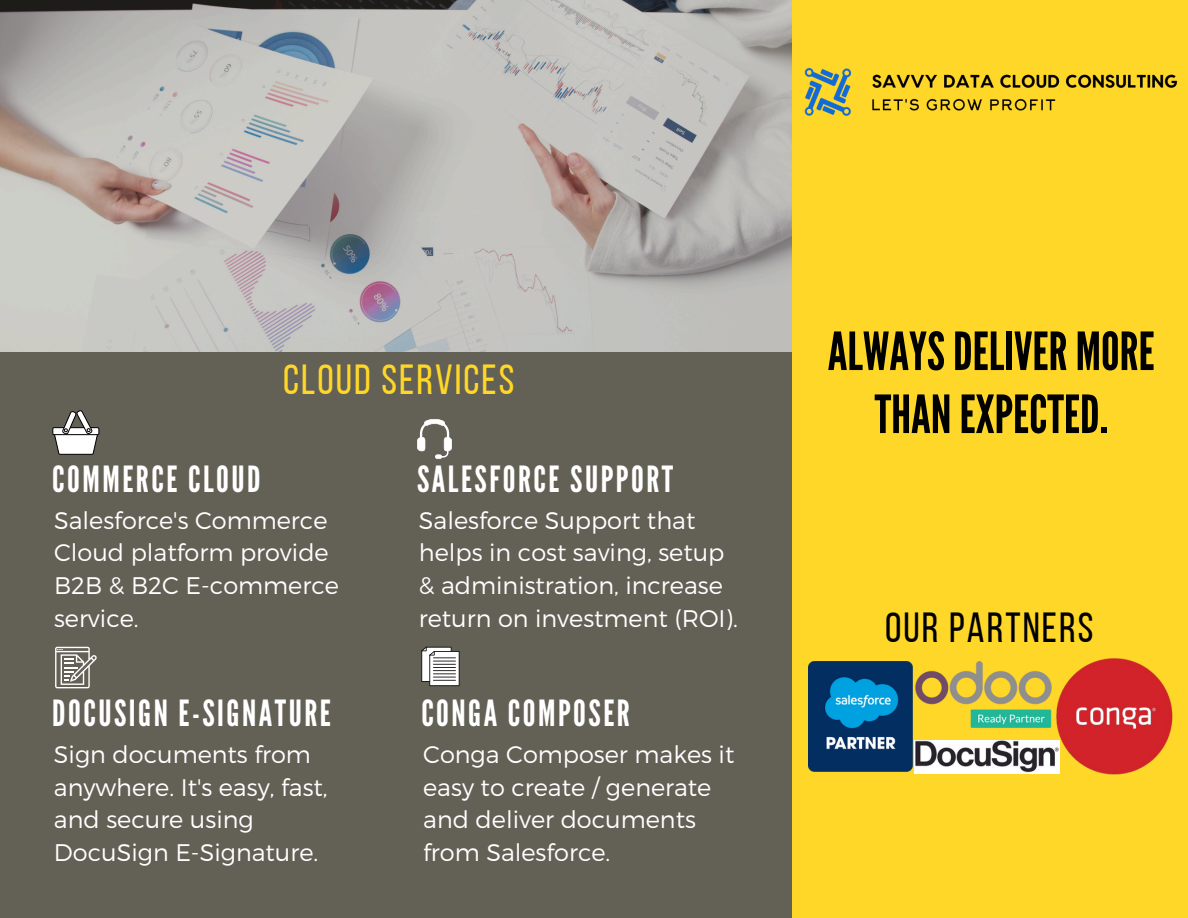
<style>
.page{position:relative;width:1188px;height:918px;background:#636056}
.page>*{position:absolute;margin:0;border:0;box-sizing:border-box;transform-origin:0 0}
.t1{font:52.5px/63px "League Gothic";color:#000;text-align:center}
.t2{font:42px "Bebas Neue";letter-spacing:.05em;color:#ffd728}
.t3{font:42px "Bebas Neue";letter-spacing:.05em;color:#000}
.t4{font:36px "League Gothic";letter-spacing:.07em;color:#fff}
.t5{font:300 24px/32.7px "Montserrat";color:#fff}
</style>
<div class="page">
<img style="left:0;top:0;width:792px;height:352px">
<div style="left:792px;top:0;width:396px;height:918px;background:#ffd728"></div>
<img style="left:804px;top:67px;width:374px;height:49px">
<svg style="left:417px;top:419px;width:35px;height:40px"></svg>
<svg style="left:55px;top:647px;width:42px;height:41px"></svg>
<div style="left:52px;top:427px;width:47px;height:8px;border:1px solid #000"></div>
<svg style="left:53px;top:410px;width:46px;height:45px"></svg>
<svg style="left:421px;top:647px;width:39px;height:39px;background:#bebebe"></svg>
<img style="left:809px;top:661px;width:103px;height:110px">
<img style="left:1054px;top:658px;width:119px;height:117px">
<img style="left:914px;top:740px;width:145px;height:33px">
<img style="left:912px;top:658px;width:145px;height:82px">
<p class="t2" style="left:283px;top:363px;width:233px">CLOUD SERVICES</p>
<h2 class="t4" style="left:52px;top:458px;width:210px">COMMERCE CLOUD</h2>
<p class="t5" style="left:54px;top:503px;width:286px">Salesforce's Commerce<br>Cloud platform provide<br>B2B &amp; B2C E-commerce service.</p>
<p class="t4" style="left:52px;top:692px;width:280px">DOCUSIGN E-SIGNATURE</p>
<h2 class="t5" style="left:54px;top:737px;width:275px">Sign documents from anywhere. It's easy, fast, and secure using<br>DocuSign E-Signature.</h2>
<p class="t4" style="left:417px;top:458px;width:258px">SALESFORCE SUPPORT</p>
<p class="t5" style="left:419px;top:503px;width:321px">Salesforce Support that helps in cost saving, setup &amp; administration, increase return on investment (ROI).</p>
<p class="t4" style="left:421px;top:692px;width:210px">CONGA COMPOSER</p>
<p class="t5" style="left:423px;top:737px;width:313px">Conga Composer makes it easy to create / generate and deliver documents from Salesforce.</p>
<h1 class="t1" style="left:828px;top:321px;width:328px">ALWAYSDELIVER MORE<br>THANEXPECTED.</h1>
<p class="t3" style="left:885px;top:610px;width:210px">OUR PARTNERS</p>
</div>
